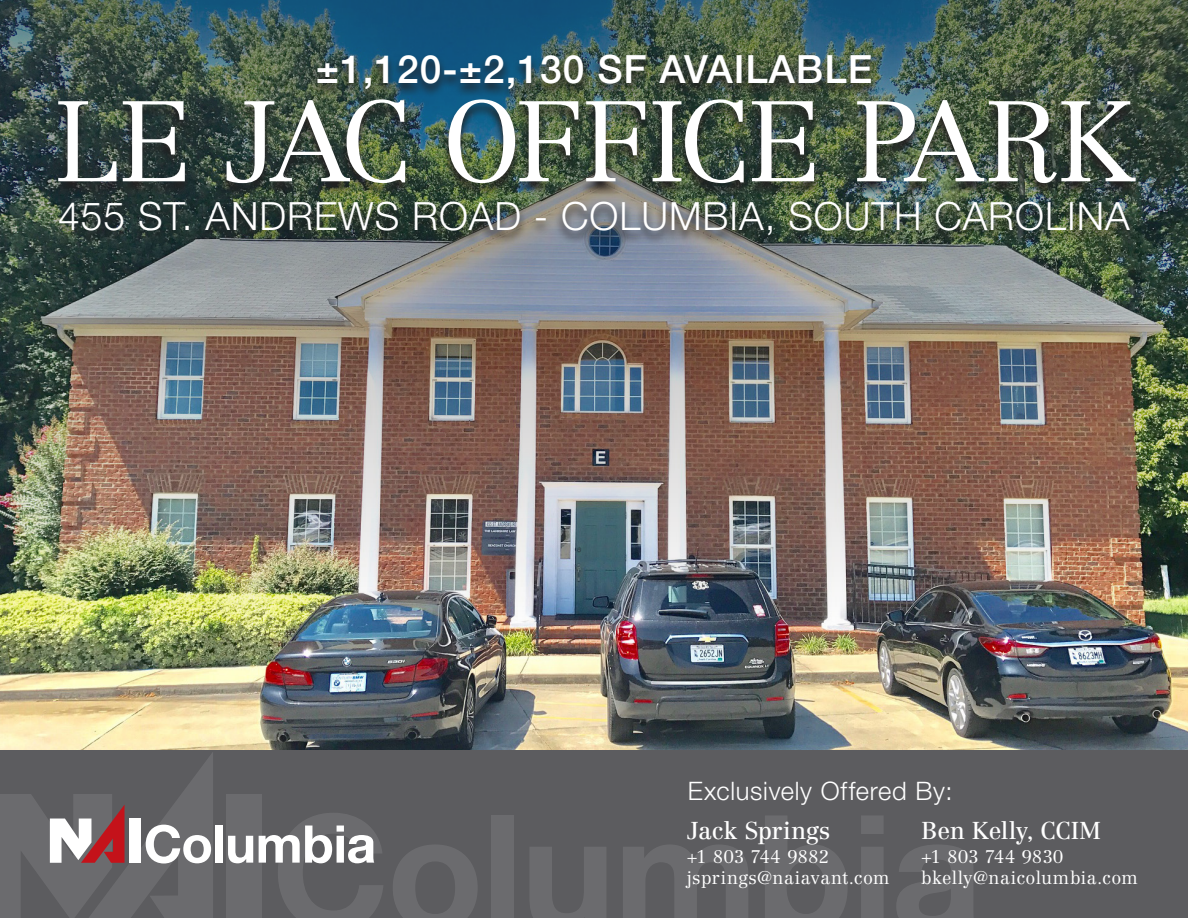
<style>
.page{position:relative;width:1188px;height:918px;background:#fff}
.page>*{position:absolute;margin:0;border:0;box-sizing:border-box;transform-origin:0 0}
.t1{font:300 112.5px "Centennial LT Std";letter-spacing:-.04em;color:#fff}
.t2{font:300 39px "Helvetica Neue LT Std";letter-spacing:.025em;color:#fff}
.t3{font:500 39px "Helvetica Neue LT Std";letter-spacing:.025em;color:#fff}
.t4{font:300 25.5px "Helvetica Neue LT Std";letter-spacing:.03em;color:#fff}
.t5{font:24px "Centennial LT Std";letter-spacing:-.01em;color:#fff}
.t6{font:300 18px "Centennial LT Std";letter-spacing:.015em;color:#fff}
.t7{font:300 18px "Centennial LT Std";letter-spacing:-.01em;color:#fff}
</style>
<div class="page">
<img style="left:0;top:634px;width:1188px;height:117px">
<img style="left:0;top:0;width:1188px;height:634px">
<img style="left:51px;top:99px;width:1092px;height:98px">
<img style="left:52px;top:200px;width:1085px;height:49px">
<svg style="left:310px;top:53px;width:569px;height:50px;background:#36514e"></svg>
<div style="left:1px;top:751px;width:1187px;height:167px;background:#5c5c5f"></div>
<div style="left:226px;top:794px;width:36px;height:124px;background:#6b6b6e"></div>
<svg style="left:393px;top:845px;width:84px;height:73px"></svg>
<div style="left:491px;top:815px;width:22px;height:103px;background:#6b6b6e"></div>
<svg style="left:530px;top:847px;width:76px;height:71px"></svg>
<svg style="left:623px;top:845px;width:125px;height:73px"></svg>
<svg style="left:765px;top:816px;width:82px;height:102px"></svg>
<svg style="left:861px;top:816px;width:22px;height:102px"></svg>
<svg style="left:896px;top:845px;width:77px;height:73px"></svg>
<svg style="left:0;top:751px;width:213px;height:167px"></svg>
<div style="left:215px;top:826px;width:8px;height:37px;background:#fff"></div>
<svg style="left:228px;top:836px;width:25px;height:27px"></svg>
<svg style="left:259px;top:813px;width:124px;height:105px"></svg>
<p class="t3" style="left:316px;top:45px;width:558px">±1,120-±2,130 SF AVAILABLE</p>
<p class="t1" style="left:52px;top:75px;width:1085px">LE JAC OFFICE PARK</p>
<p class="t2" style="left:58px;top:192px;width:1073px">455 ST. ANDREWS ROAD - COLUMBIA, SOUTH CAROLINA</p>
<p class="t4" style="left:688px;top:775px;width:266px">Exclusively Offered By:</p>
<p class="t5" style="left:687px;top:816px;width:145px">Jack Springs</p>
<p class="t7" style="left:687px;top:846px;width:144px">+1 803 744 9882</p>
<p class="t6" style="left:687px;top:867px;width:204px">jsprings@naiavant.com</p>
<p class="t5" style="left:921px;top:816px;width:181px">Ben Kelly, CCIM</p>
<p class="t7" style="left:921px;top:846px;width:144px">+1 803 744 9830</p>
<p class="t6" style="left:921px;top:867px;width:218px">bkelly@naicolumbia.com</p>
</div>
